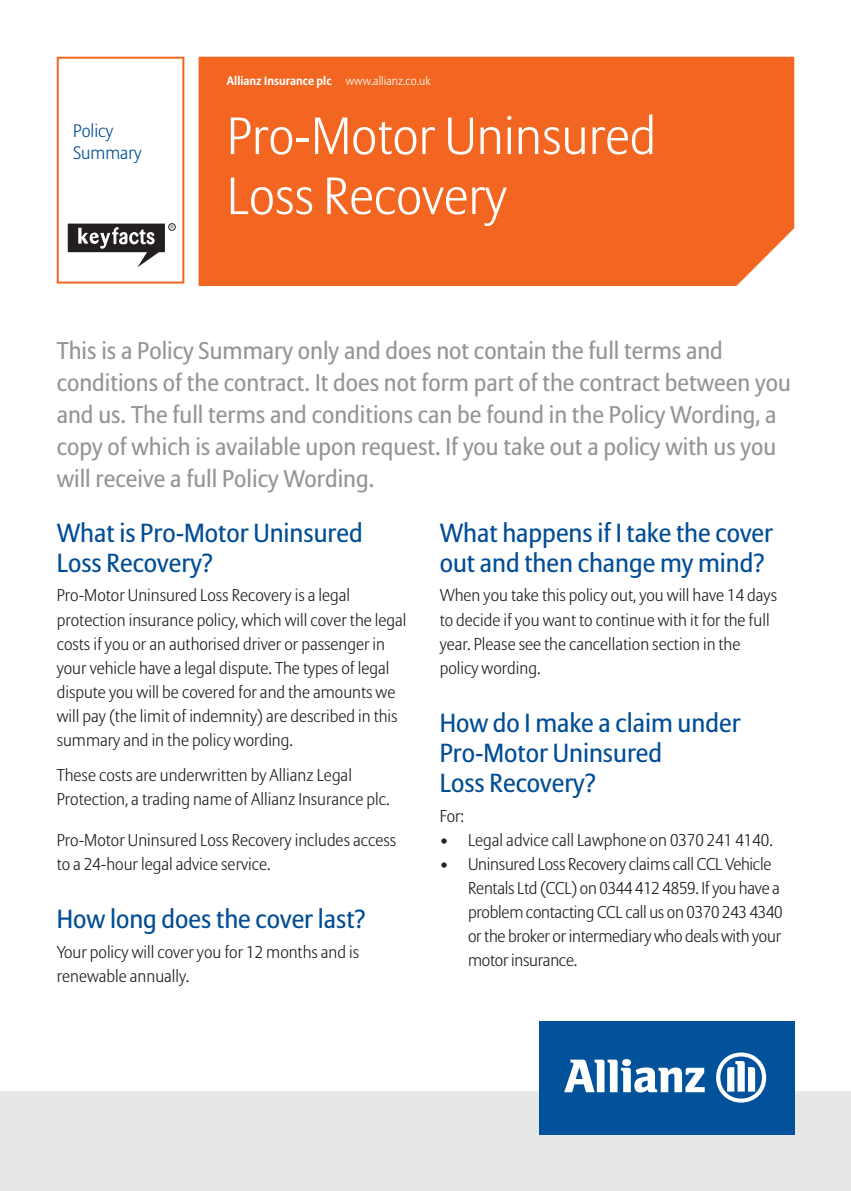
<style>
.page{position:relative;width:851px;height:1191px;background:#fff}
.page>*{position:absolute;margin:0;border:0;box-sizing:border-box;transform-origin:0 0}
.t1{font:300 52px/60px "Allianz Sans";color:#fff}
.t2{font:26px/30px "Allianz Sans";color:#014d95}
.t3{font:24px/32px "Allianz Sans";color:#939598}
.t4{font:300 18px/22px "Allianz Sans";color:#014d95}
.t5{font:300 17px/24px "Allianz Sans";color:#231f20}
.t6{font:700 12px "Allianz Sans";color:#fff}
.s1{font-weight:300}
</style>
<div class="page">
<div style="left:0;top:1091px;width:850px;height:100px;background:#e6e7e9"></div>
<div style="left:198px;top:57px;width:596px;height:229px;background:#f36621"></div>
<div style="left:57px;top:57px;width:127px;height:226px;border:2px solid #f36621"></div>
<svg style="left:68px;top:224px;width:97px;height:43px"></svg>
<div style="left:168px;top:223px;width:7px;height:7px;border:1px solid #231f20;border-radius:50%"></div>
<div style="left:539px;top:1020px;width:255px;height:114px;background:#01529a"></div>
<svg style="left:564px;top:1059px;width:140px;height:33px"></svg>
<svg style="left:716px;top:1052px;width:50px;height:50px"></svg>
<p class="t4" style="left:73px;top:121px;width:70px">Policy<br>Summary</p>
<p class="t6" style="left:227px;top:76px;width:205px">Allianz Insurance plc <span class="s1">www.allianz.co.uk</span></p>
<h1 class="t1" style="left:227px;top:110px;width:431px">Pro-Motor Uninsured<br>Loss Recovery</h1>
<p class="t3" style="left:57px;top:336px;width:735px">This is a Policy Summary only and does not contain the full terms and conditions of the contract. It does not form part of the contract between you and us. The full terms and conditions can be found in the Policy Wording, a copy of which is available upon request. If you take out a policy with us you will receive a full Policy Wording.</p>
<h2 class="t2" style="left:57px;top:520px;width:307px">What is Pro-Motor Uninsured<br>Loss Recovery?</h2>
<p class="t5" style="left:57px;top:585px;width:351px">Pro-Motor Uninsured Loss Recovery is a legal protection insurance policy, which will cover the legal costs if you or an authorised driver or passenger in your vehicle have a legal dispute. The types of legal dispute you will be covered for and the amounts we will pay (the limit of indemnity) are described in this summary and in the policy wording.</p>
<p class="t5" style="left:57px;top:764px;width:334px">These costs are underwritten by Allianz Legal<br>Protection, a trading name of Allianz Insurance plc.</p>
<p class="t5" style="left:57px;top:829px;width:341px">Pro-Motor Uninsured Loss Recovery includes access to a 24-hour legal advice service.</p>
<h2 class="t2" style="left:57px;top:906px;width:311px">How long does the cover last?</h2>
<p class="t5" style="left:57px;top:941px;width:304px">Your policy will cover you for 12 months and is renewable annually.</p>
<h2 class="t2" style="left:439px;top:520px;width:335px">What happens if I take the cover out and then change my mind?</h2>
<p class="t5" style="left:439px;top:585px;width:339px">When you take this policy out, you will have 14 days to decide if you want to continue with it for the full year. Please see the cancellation section in the policy wording.</p>
<h2 class="t2" style="left:439px;top:710px;width:302px">How do I make a claim under<br>Pro-Motor Uninsured<br>Loss Recovery?</h2>
<p class="t5" style="left:439px;top:805px;width:26px">For:</p>
<p class="t5" style="left:439px;top:829px;width:334px">• Legal advice call Lawphone on 0370 241 4140.</p>
<p class="t5" style="left:468px;top:853px;width:316px;text-indent:-28px">• Uninsured Loss Recovery claims call CCL Vehicle Rentals Ltd (CCL) on 0344 412 4859. If you have a problem contacting CCL call us on 0370 243 4340 or the broker or intermediary who deals with your motor insurance.</p>
</div>
